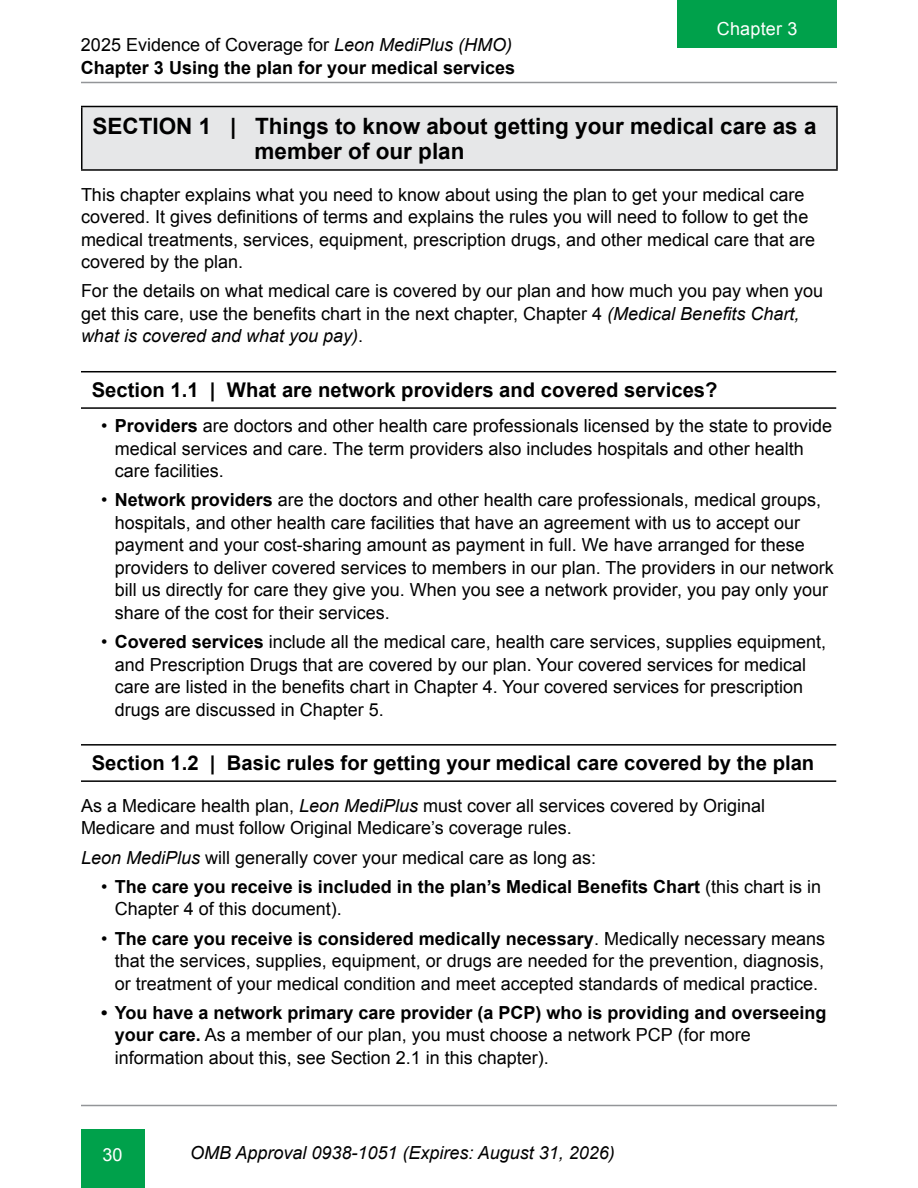
<style>
.page{position:relative;width:918px;height:1188px;background:#fff}
.page>*{position:absolute;margin:0;border:0;box-sizing:border-box;transform-origin:0 0}
.t1{font:700 22.5px/25.5px "Arial";color:#000}
.t2{font:700 20.25px "Arial";color:#000}
.t3{font:18px/22.5px "Arial";color:#000}
.t4{font:700 18px/22.8px "Arial";color:#000}
.t5{font:italic 18px "Arial";color:#000}
.t6{font:18px "Arial";letter-spacing:.01em;color:#fff}
.s1{font-weight:400}
.s2{font-weight:400;font-style:italic}
.s3{font-style:italic}
.s4{font-weight:700}
</style>
<div class="page">
<hr style="left:81px;top:82px;width:756px;height:1px;background:#939598">
<hr style="left:81px;top:1105px;width:756px;height:1px;background:#939598">
<div style="left:81px;top:1129px;width:63px;height:59px;background:#00a14b"></div>
<div style="left:677px;top:0;width:160px;height:48px;background:#00a14b"></div>
<div style="left:82px;top:106px;width:755px;height:64px;background:#e6e7e8"></div>
<hr style="left:81px;top:107px;width:1px;height:62px;background:#000">
<hr style="left:81px;top:106px;width:757px;height:1px;background:#000">
<hr style="left:836px;top:107px;width:2px;height:62px;background:#000">
<hr style="left:81px;top:169px;width:757px;height:2px;background:#000">
<hr style="left:81px;top:371px;width:755px;height:1px;background:#000">
<hr style="left:81px;top:407px;width:755px;height:2px;background:#000">
<hr style="left:81px;top:744px;width:755px;height:2px;background:#000">
<hr style="left:81px;top:780px;width:755px;height:2px;background:#000">
<p class="t6" style="left:717px;top:17px;width:82px">Chapter 3</p>
<p class="t4" style="left:81px;top:34px;width:436px"><span class="s1">2025 Evidence of Coverage for</span> <span class="s2">Leon MediPlus (HMO)<br></span>Chapter 3 Using the plan for your medical services</p>
<p class="t1" style="left:255px;top:114px;width:564px;text-indent:-162px">SECTION 1 | Things to know about getting your medical care as a member of our plan</p>
<p class="t3" style="left:81px;top:183px;width:736px">This chapter explains what you need to know about using the plan to get your medical care covered. It gives definitions of terms and explains the rules you will need to follow to get the medical treatments, services, equipment, prescription drugs, and other medical care that are covered by the plan.</p>
<p class="t3" style="left:81px;top:280px;width:744px">For the details on what medical care is covered by our plan and how much you pay when you get this care, use the benefits chart in the next chapter, Chapter 4 <span class="s3">(Medical Benefits Chart, what is covered and what you pay)</span>.</p>
<p class="t2" style="left:92px;top:377px;width:627px">Section 1.1 | What are network providers and covered services?</p>
<p class="t3" style="left:115px;top:415px;width:719px;text-indent:-14px">• <span class="s4">Providers</span> are doctors and other health care professionals licensed by the state to provide medical services and care. The term providers also includes hospitals and other health care facilities.</p>
<p class="t3" style="left:115px;top:489px;width:720px;text-indent:-14px">• <span class="s4">Network providers</span> are the doctors and other health care professionals, medical groups, hospitals, and other health care facilities that have an agreement with us to accept our payment and your cost-sharing amount as payment in full. We have arranged for these providers to deliver covered services to members in our plan. The providers in our network bill us directly for care they give you. When you see a network provider, you pay only your share of the cost for their services.</p>
<p class="t3" style="left:115px;top:631px;width:713px;text-indent:-14px">• <span class="s4">Covered services</span> include all the medical care, health care services, supplies equipment, and Prescription Drugs that are covered by our plan. Your covered services for medical care are listed in the benefits chart in Chapter 4. Your covered services for prescription drugs are discussed in Chapter 5.</p>
<p class="t2" style="left:92px;top:750px;width:724px">Section 1.2 | Basic rules for getting your medical care covered by the plan</p>
<p class="t3" style="left:81px;top:795px;width:686px">As a Medicare health plan, <span class="s3">Leon MediPlus</span> must cover all services covered by Original<br>Medicare and must follow Original Medicare’s coverage rules.</p>
<p class="t3" style="left:81px;top:846px;width:517px"><span class="s3">Leon MediPlus</span> will generally cover your medical care as long as:</p>
<p class="t4" style="left:115px;top:876px;width:708px;text-indent:-14px"><span class="s1">•</span> The care you receive is included in the plan’s Medical Benefits Chart <span class="s1">(this chart is in<br>Chapter 4 of this document).</span></p>
<p class="t3" style="left:115px;top:927px;width:712px;text-align:justify;text-indent:-14px">• <span class="s4">The care you receive is considered medically necessary</span>. Medically necessary means that the services, supplies, equipment, or drugs are needed for the prevention, diagnosis, or treatment of your medical condition and meet accepted standards of medical practice.</p>
<p class="t3" style="left:115px;top:1002px;width:713px;text-indent:-14px"><span class="s4">• You have a network primary care provider (a PCP) who is providing and overseeing your care.</span> As a member of our plan, you must choose a network PCP (for more information about this, see Section 2.1 in this chapter).</p>
<p class="t6" style="left:102px;top:1142px;width:22px">30</p>
<p class="t5" style="left:190px;top:1141px;width:426px">OMB Approval 0938-1051 (Expires: August 31, 2026)</p>
</div>
